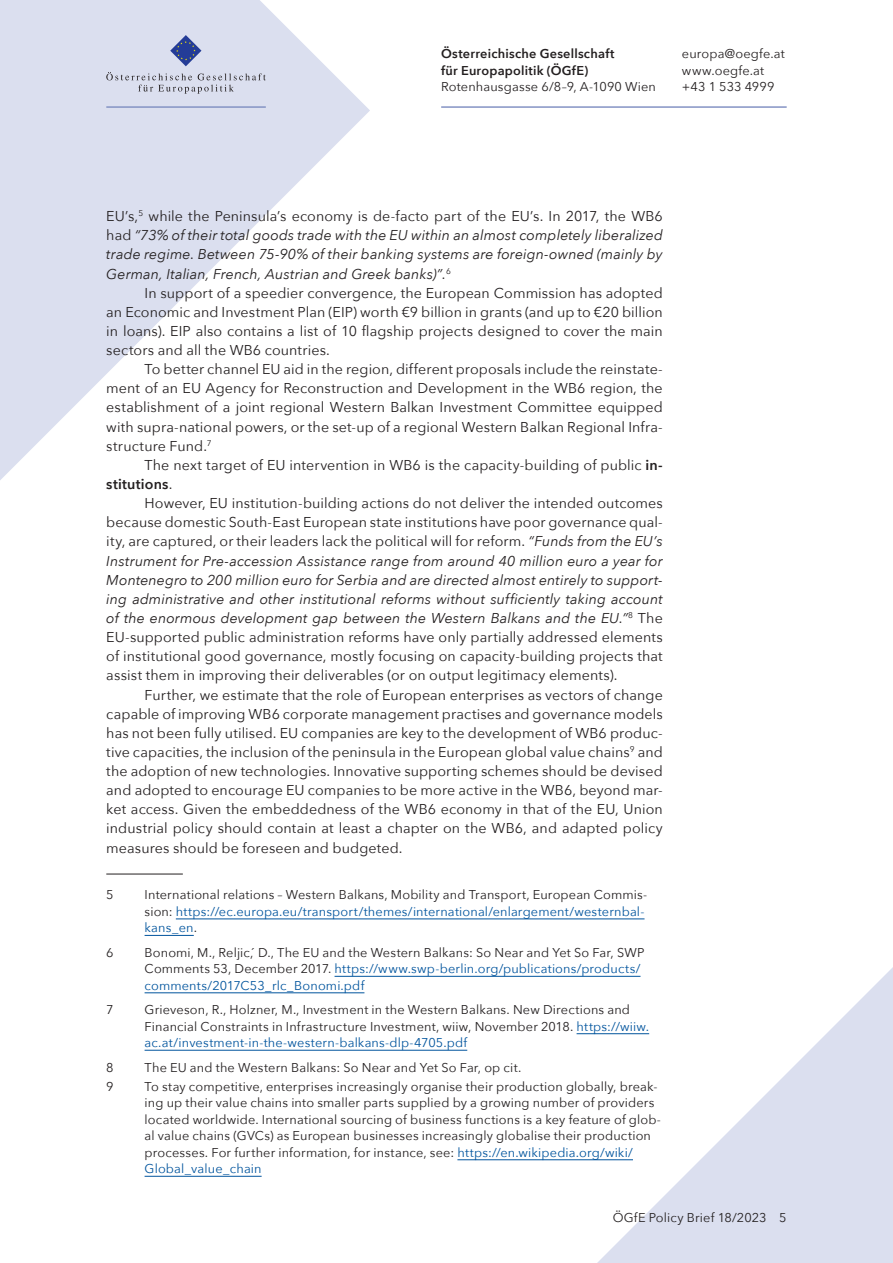
<style>
.page{position:relative;width:893px;height:1263px;background:#fff}
.page>*{position:absolute;margin:0;border:0;box-sizing:border-box;transform-origin:0 0}
.p_einzug{font:14.25px/19.2px "Avenir Next";letter-spacing:.005em;color:#231f20;text-align:justify}
.p{font:italic 14.25px/19.2px "Avenir Next";letter-spacing:.005em;color:#231f20;text-align:justify}
.Fußnoten{font:12.75px/16.5px "Avenir Next";letter-spacing:.01em;color:#231f20}
.Fußnoten-2{font:12.75px/16.5px "Avenir Next";letter-spacing:.01em;color:#01549d}
.p-2{font:12.75px "Avenir Next";letter-spacing:.015em;color:#231f20}
.p-3{font:600 12.75px/16.5px "Avenir Next";letter-spacing:.02em;color:#231f20}
.p_Pagina{font:12.75px "Avenir Next";letter-spacing:.01em;color:#231f20}
.s1{font-style:normal}
.s2{font-weight:600}
.s3{font-style:italic}
.s4{color:#231f20}
.s5{color:#01549d}
</style>
<div class="page">
<svg style="left:0;top:0;width:370px;height:480px;fill:#dbdfef"></svg>
<svg style="left:597px;top:967px;width:296px;height:296px;fill:#dbe0ef"></svg>
<hr style="left:441px;top:106px;width:346px;height:2px;background:#8493c4">
<hr style="left:106px;top:106px;width:160px;height:2px;background:#8493c4">
<svg style="left:170px;top:35px;width:31px;height:31px"></svg>
<svg style="left:106px;top:72px;width:160px;height:22px;background:#c9cddb"></svg>
<hr style="left:106px;top:874px;width:77px;height:1px;background:#231f20">
<hr style="left:176px;top:918px;width:468px;height:1px;background:#01549d">
<hr style="left:145px;top:935px;width:49px;height:1px;background:#01549d">
<hr style="left:335px;top:976px;width:305px;height:1px;background:#01549d">
<hr style="left:145px;top:992px;width:219px;height:1px;background:#01549d">
<hr style="left:577px;top:1033px;width:72px;height:1px;background:#01549d">
<hr style="left:145px;top:1050px;width:322px;height:1px;background:#01549d">
<hr style="left:457px;top:1159px;width:176px;height:1px;background:#01549d">
<hr style="left:145px;top:1176px;width:117px;height:1px;background:#01549d">
<p class="p-3" style="left:441px;top:45px;width:175px">Österreichische Gesellschaft für Europapolitik (ÖGfE)</p>
<p class="p-2" style="left:441px;top:76px;width:216px">Rotenhausgasse 6/8–9, A-1090 Wien</p>
<p class="p-2" style="left:682px;top:43px;width:104px">europa@oegfe.at</p>
<p class="p-2" style="left:682px;top:60px;width:84px">www.oegfe.at</p>
<p class="p-2" style="left:682px;top:76px;width:94px">+43 1 533 4999</p>
<p class="p" style="left:106px;top:206px;width:558px"><span class="s1">EU’s,</span><sup>5</sup> <span class="s1">while the Peninsula’s economy is de-facto part of the EU’s. In 2017, the WB6 had</span> “73% of their total goods trade with the EU within an almost completely liberalized trade regime. Between 75-90% of their banking systems are foreign-owned (mainly by German, Italian, French, Austrian and Greek banks)”.<sup>6</sup></p>
<p class="p_einzug" style="left:106px;top:282px;width:558px;text-indent:38px">In support of a speedier convergence, the European Commission has adopted an Economic and Investment Plan (EIP) worth €9 billion in grants (and up to €20 billion in loans). EIP also contains a list of 10 flagship projects designed to cover the main sectors and all the WB6 countries.</p>
<p class="p_einzug" style="left:106px;top:359px;width:558px;text-indent:38px">To better channel EU aid in the region, different proposals include the reinstate&shy;ment of an EU Agency for Reconstruction and Development in the WB6 region, the establishment of a joint regional Western Balkan Investment Committee equipped with supra-national powers, or the set-up of a regional Western Balkan Regional Infra&shy;structure Fund.<sup>7</sup></p>
<p class="p_einzug" style="left:106px;top:455px;width:558px;text-indent:38px">The next target of EU intervention in WB6 is the capacity-building of public <span class="s2">in&shy;stitutions</span>.</p>
<p class="p_einzug" style="left:106px;top:493px;width:558px;text-indent:38px">However, EU institution-building actions do not deliver the intended outcomes because domestic South-East European state institutions have poor governance qual&shy;ity, are captured, or their leaders lack the political will for reform. <span class="s3">“Funds from the EU’s Instrument for Pre-accession Assistance range from around 40 million euro a year for Montenegro to 200 million euro for Serbia and are directed almost entirely to support&shy;ing administrative and other institutional reforms without sufficiently taking account of the enormous development gap between the Western Balkans and the EU.”</span><sup>8</sup> The EU-supported public administration reforms have only partially addressed elements of institutional good governance, mostly focusing on capacity-building projects that assist them in improving their deliverables (or on output legitimacy elements).</p>
<p class="p_einzug" style="left:106px;top:684px;width:558px;text-indent:38px">Further, we estimate that the role of European enterprises as vectors of change capable of improving WB6 corporate management practises and governance models has not been fully utilised. EU companies are key to the development of WB6 produc&shy;tive capacities, the inclusion of the peninsula in the European global value chains<sup>9</sup> and the adoption of new technologies. Innovative supporting schemes should be devised and adopted to encourage EU companies to be more active in the WB6, beyond mar&shy;ket access. Given the embeddedness of the WB6 economy in that of the EU, Union industrial policy should contain at least a chapter on the WB6, and adapted policy measures should be foreseen and budgeted.</p>
<p class="Fußnoten" style="left:106px;top:886px;width:9px">5</p>
<p class="Fußnoten-2" style="left:145px;top:886px;width:504px"><span class="s4">International relations – Western Balkans, Mobility and Transport, European Commis&shy;sion:</span> https://ec.europa.eu/transport/themes/international/enlargement/westernbal&shy;kans_en<span class="s4">.</span></p>
<p class="Fußnoten" style="left:106px;top:943px;width:9px">6</p>
<p class="Fußnoten" style="left:145px;top:943px;width:501px">Bonomi, M., Reljic,́D., The EU and the Western Balkans: So Near and Yet So Far, SWP<br>Comments 53, December 2017. <span class="s5">https://www.swp-berlin.org/publications/products/ comments/2017C53_rlc_Bonomi.pdf</span></p>
<p class="Fußnoten" style="left:106px;top:1001px;width:9px">7</p>
<p class="Fußnoten" style="left:145px;top:1001px;width:506px">Grieveson, R., Holzner, M., Investment in the Western Balkans. New Directions and<br>Financial Constraints in Infrastructure Investment, wiiw, November 2018. <span class="s5">https://wiiw. ac.at/investment-in-the-western-balkans-dlp-4705.pdf</span></p>
<p class="Fußnoten" style="left:106px;top:1058px;width:9px">8</p>
<p class="Fußnoten" style="left:145px;top:1058px;width:378px">The EU and the Western Balkans: So Near and Yet So Far, op cit.</p>
<p class="Fußnoten" style="left:106px;top:1077px;width:9px">9</p>
<p class="Fußnoten" style="left:145px;top:1077px;width:518px">To stay competitive, enterprises increasingly organise their production globally, break&shy;ing up their value chains into smaller parts supplied by a growing number of providers located worldwide. International sourcing of business functions is a key feature of glob&shy;al value chains (GVCs) as European businesses increasingly globalise their production processes. For further information, for instance, see: <span class="s5">https://en.wikipedia.org/wiki/ Global_value_chain</span></p>
<p class="p_Pagina" style="left:613px;top:1206px;width:175px">ÖGfE Policy Brief 18/2023 5</p>
</div>
